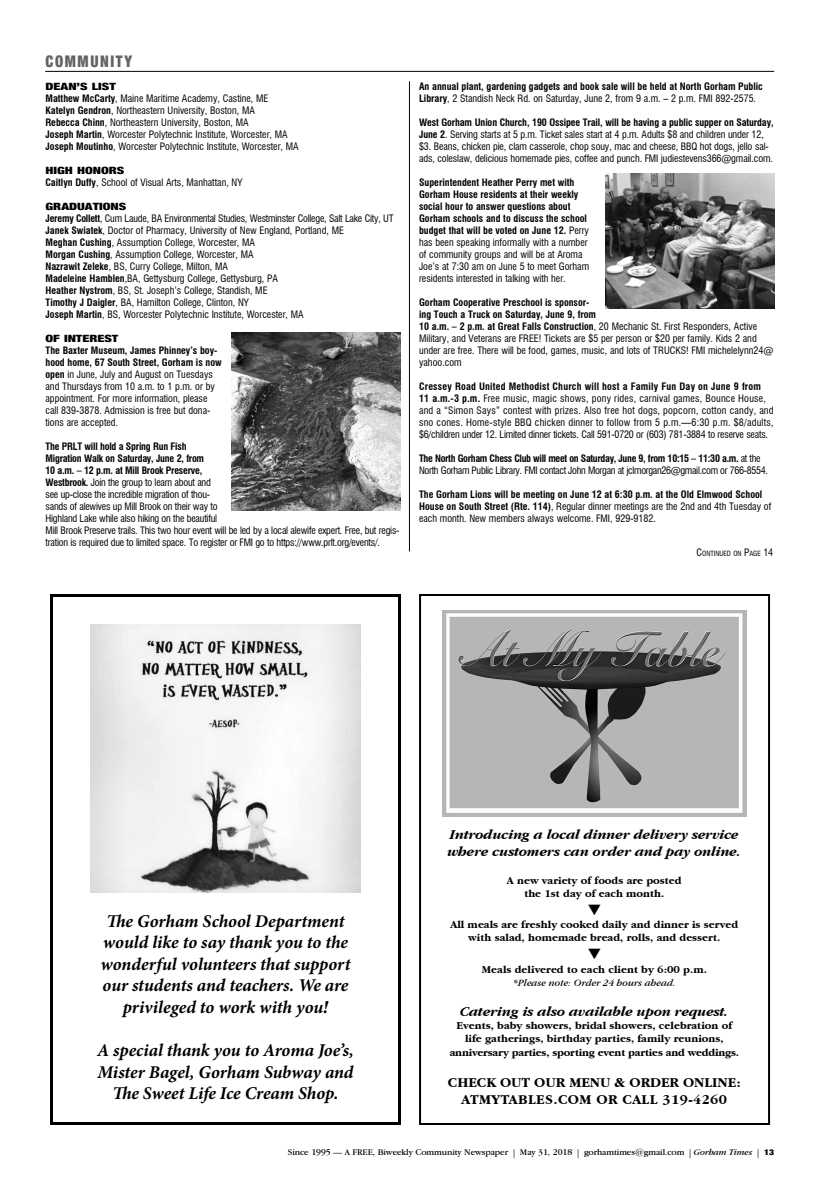
<style>
.page{position:relative;width:819px;height:1188px;background:#fff}
.page>*{position:absolute;margin:0;border:0;box-sizing:border-box;transform-origin:0 0}
.t1{font:italic 700 18px/21.6px "Minion Pro";letter-spacing:-.005em;color:#000;text-align:center}
.t2{font:900 condensed 16px "Helvetica Neue";letter-spacing:.11em;color:#636363;scale:.92 1}
.t3{font:italic 700 14px/17px "Garamond IT Cby BT";letter-spacing:-.01em;color:#000}
.t4{font:700 14px/17px "Garamond IT Cby BT";color:#000;text-align:center}
.t5{font:700 11px/13.2px "Garamond IT Cby BT";color:#000;text-align:center}
.t6{font:condensed 10px/12px "Swiss 721 BT";color:#000}
.t7{font:700 condensed 10px/12px "Swiss 721 BT";color:#000}
.t8{font:condensed 10px/12px "Swiss 721 BT";letter-spacing:-.02em;color:#000}
.t9{font:condensed 10px/12px "Swiss 721 BT";letter-spacing:.02em;color:#000}
.t10{font:condensed 10px/12px "Swiss 721 BT";letter-spacing:-.03em;color:#000}
.t11{font:900 condensed 10px "Helvetica Neue";color:#000;scale:1.4 1}
.t12{font:italic 10px "Garamond IT Cby BT";color:#000}
.t13{font:9px "Garamond IT Cby BT";letter-spacing:-.01em;color:#000}
.t14{font:condensed 7px "Swiss 721 BT";color:#000}
.s1{font-weight:700}
.s2{font-weight:400}
.s3{font-size:10px}
.s4{font-family:"Adobe Garamond Pro"}
.s5{font-style:italic}
.s6{font-family:"Helvetica Neue";font-weight:900;font-stretch:condensed;font-size:8px}
</style>
<div class="page">
<hr style="left:45px;top:71px;width:729px;height:1px;background:#000">
<hr style="left:409px;top:81px;width:1px;height:470px;background:#000">
<img style="left:605px;top:174px;width:169px;height:134px">
<img style="left:232px;top:333px;width:168px;height:177px">
<img style="left:443px;top:610px;width:303px;height:206px">
<div style="left:419px;top:594px;width:351px;height:531px;border:2px solid #000"></div>
<img style="left:91px;top:624px;width:270px;height:269px">
<div style="left:50px;top:594px;width:351px;height:531px;border:3px solid #000"></div>
<h2 class="t2" style="left:46px;top:48px;width:96px">COMMUNITY</h2>
<p class="t11" style="left:46px;top:78px;width:52px">DEAN’S LIST</p>
<p class="t6" style="left:46px;top:92px;width:255px"><span class="s1">Matthew McCarty</span>, Maine Maritime Academy, Castine, ME <span class="s1">Katelyn Gendron</span>, Northeastern University, Boston, MA<br><span class="s1">Rebecca Chinn</span>, Northeastern University, Boston, MA<br><span class="s1">Joseph Martin</span>, Worcester Polytechnic Institute, Worcester, MA <span class="s1">Joseph Moutinho</span>, Worcester Polytechnic Institute, Worcester, MA</p>
<p class="t11" style="left:46px;top:162px;width:58px">HIGH HONORS</p>
<p class="t6" style="left:46px;top:176px;width:198px"><span class="s1">Caitlyn Duffy</span>, School of Visual Arts, Manhattan, NY</p>
<p class="t11" style="left:46px;top:198px;width:59px">GRADUATIONS</p>
<p class="t6" style="left:46px;top:212px;width:350px"><span class="s1">Jeremy Collett</span>, Cum Laude, BA Environmental Studies, Westminster College, Salt Lake City, UT <span class="s1">Janek Swiatek</span>, Doctor of Pharmacy, University of New England, Portland, ME<br><span class="s1">Meghan Cushing</span>, Assumption College, Worcester, MA<br><span class="s1">Morgan Cushing</span>, Assumption College, Worcester, MA<br><span class="s1">Nazrawit Zeleke</span>, BS, Curry College, Milton, MA<br><span class="s1">Madeleine Hamblen</span>,BA, Gettysburg College, Gettysburg, PA<br><span class="s1">Heather Nystrom</span>, BS, St. Joseph’s College, Standish, ME<br><span class="s1">Timothy J Daigler</span>, BA, Hamilton College, Clinton, NY<br><span class="s1">Joseph Martin</span>, BS, Worcester Polytechnic Institute, Worcester, MA</p>
<p class="t11" style="left:46px;top:330px;width:54px">OF INTEREST</p>
<p class="t6" style="left:46px;top:344px;width:178px"><span class="s1">The Baxter Museum, James Phinney’s boy&shy;hood home, 67 South Street, Gorham is now open</span> in June, July and August on Tuesdays and Thursdays from 10 a.m. to 1 p.m. or by appointment. For more information, please call 839-3878. Admission is free but dona&shy;tions are accepted.</p>
<p class="t8" style="left:46px;top:440px;width:356px"><span class="s1">The PRLT will hold a Spring Run Fish<br>Migration Walk on Saturday, June 2, from<br>10 a.m. – 12 p.m. at Mill Brook Preserve,<br>Westbrook.</span> Join the group to learn about and<br>see up-close the incredible migration of thou-<br>sands of alewives up Mill Brook on their way to<br>Highland Lake while also hiking on the beautiful<br>Mill Brook Preserve trails. This two hour event will be led by a local alewife expert. Free, but regis&shy;tration is required due to limited space. To register or FMI go to https://www.prlt.org/events/.</p>
<p class="t7" style="left:419px;top:80px;width:345px">An annual plant, gardening gadgets and book sale will be held at North Gorham Public<br>Library<span class="s2">, 2 Standish Neck Rd. on Saturday, June 2, from 9 a.m. – 2 p.m. FMI 892-2575.</span></p>
<p class="t6" style="left:419px;top:116px;width:356px"><span class="s1">West Gorham Union Church, 190 Ossipee Trail, will be having a public supper on Saturday, June 2</span>. Serving starts at 5 p.m. Ticket sales start at 4 p.m. Adults $8 and children under 12, $3. Beans, chicken pie, clam casserole, chop souy, mac and cheese, BBQ hot dogs, jello sal&shy;ads, coleslaw, delicious homemade pies, coffee and punch. FMI judiestevens366@gmail.com.</p>
<p class="t7" style="left:419px;top:176px;width:172px">Superintendent Heather Perry met with Gorham House residents at their weekly social hour to answer questions about Gorham schools and to discuss the school budget that will be voted on June 12. <span class="s2">Perry has been speaking informally with a number of community groups and will be at Aroma Joe’s at 7:30 am on June 5 to meet Gorham residents interested in talking with her.</span></p>
<p class="t6" style="left:419px;top:296px;width:356px"><span class="s1">Gorham Cooperative Preschool is sponsor-<br>ing Touch a Truck on Saturday, June 9, from<br>10 a.m. – 2 p.m. at Great Falls Construction</span>, 20 Mechanic St. First Responders, Active Military, and Veterans are FREE! Tickets are $5 per person or $20 per family. Kids 2 and under are free. There will be food, games, music, and lots of TRUCKS! FMI michelelynn24@ yahoo.com</p>
<p class="t9" style="left:419px;top:380px;width:356px"><span class="s1">Cressey Road United Methodist Church will host a Family Fun Day on June 9 from 11 a.m.-3 p.m.</span> Free music, magic shows, pony rides, carnival games, Bounce House, and a “Simon Says” contest with prizes. Also free hot dogs, popcorn, cotton candy, and sno cones. Home-style BBQ chicken dinner to follow from 5 p.m.—6:30 p.m. $8/adults, $6/children under 12. Limited dinner tickets. Call 591-0720 or (603) 781-3884 to reserve seats.</p>
<p class="t10" style="left:419px;top:452px;width:351px"><span class="s1">The North Gorham Chess Club will meet on Saturday, June 9, from 10:15 – 11:30 a.m.</span> at the<br>North Gorham Public Library. FMI contact John Morgan at jclmorgan26@gmail.com or 766-8554.</p>
<p class="t7" style="left:419px;top:488px;width:354px">The Gorham Lions will be meeting on June 12 at 6:30 p.m. at the Old Elmwood School<br>House on South Street (Rte. 114)<span class="s2">, Regular dinner meetings are the 2nd and 4th Tuesday of each month. New members always welcome. FMI, 929-9182.</span></p>
<p class="t14" style="left:697px;top:549px;width:78px"><span class="s3">C</span>ONTINUED ON <span class="s3">P</span>AGE <span class="s3">14</span></p>
<h1 class="t1" style="left:101px;top:910px;width:251px">The Gorham School Department would like to say thank you to the wonderful volunteers that support our students and teachers. We are privileged to work with you!</h1>
<h1 class="t1" style="left:97px;top:1039px;width:258px">A special thank you to Aroma Joe’s,<br>Mister Bagel, Gorham Subway and<br>The Sweet Life Ice Cream Shop.</h1>
<h3 class="t3" style="left:448px;top:826px;width:295px">Introducing a local dinner delivery service where customers can order and pay online.</h3>
<p class="t5" style="left:507px;top:874px;width:176px">A new variety of foods are posted the 1st day of each month.</p>
<p class="t5" style="left:450px;top:918px;width:289px">All meals are freshly cooked daily and dinner is served with salad, homemade bread, rolls, and dessert.</p>
<p class="t5" style="left:482px;top:963px;width:227px">Meals delivered to each client by 6:00 p.m.</p>
<p class="t12" style="left:513px;top:977px;width:164px">*Please note: Order 24 hours ahead.</p>
<h3 class="t3" style="left:460px;top:1003px;width:270px">Catering is also available upon request.</h3>
<p class="t5" style="left:450px;top:1019px;width:291px">Events, baby showers, bridal showers, celebration of life gatherings, birthday parties, family reunions, anniversary parties, sporting event parties and weddings.</p>
<h3 class="t4" style="left:448px;top:1074px;width:294px">CHECK OUT OUR MENU &amp; ORDER ONLINE:<br>ATMYTABLES.COM OR CALL 319-4260</h3>
<p class="t13" style="left:288px;top:1146px;width:488px">Since 1995 — A FREE, Biweekly Community Newspaper <span class="s4">|</span> May 31, 2018 <span class="s4">|</span> gorhamtimes@gmail.com <span class="s4">|</span> <span class="s5">Gorham Times</span> <span class="s4">|</span> <span class="s6">13</span></p>
</div>
